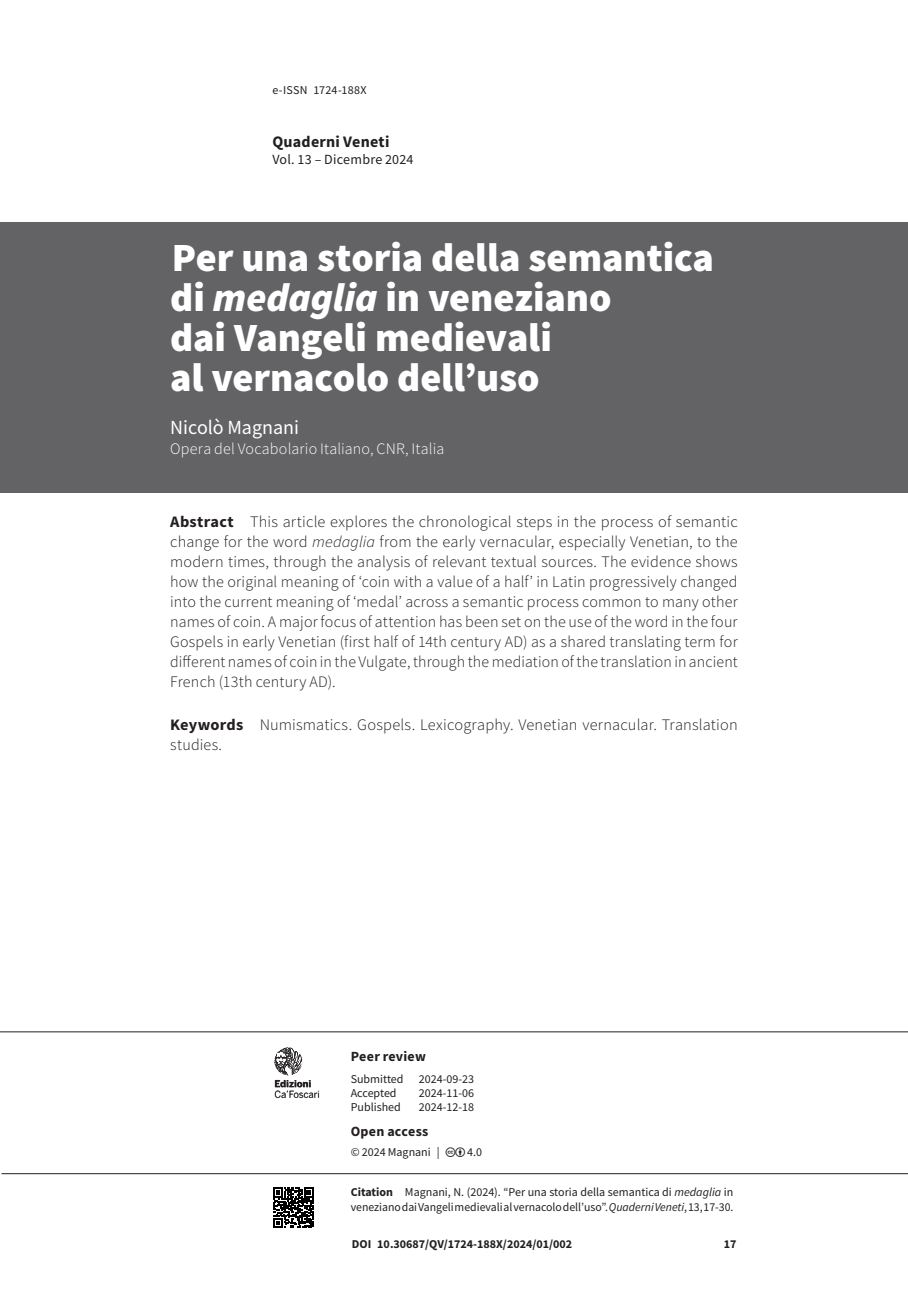
<style>
.page{position:relative;width:908px;height:1304px;background:#fff}
.page>*{position:absolute;margin:0;border:0;box-sizing:border-box;transform-origin:0 0}
.t1{font:900 40px/40px "Source Sans Pro";letter-spacing:-.005em;color:#fff}
.t2{font:20px "Source Sans Pro";color:#fff}
.t3{font:300 16px/20px "Source Sans Pro";letter-spacing:.01em;color:#231f20;text-align:justify}
.t4{font:300 16px "Source Sans Pro";letter-spacing:.01em;color:#fff}
.t5{font:700 16px "Source Sans Pro";letter-spacing:.015em;color:#231f20}
.t6{font:700 14px "Source Sans Pro";letter-spacing:.02em;color:#231f20}
.t7{font:14px "Source Sans Pro";letter-spacing:.015em;color:#231f20}
.t8{font:12px/15px "Source Sans Pro";color:#231f20}
.t9{font:700 12px "Source Sans Pro";color:#231f20}
.t10{font:12px "Source Sans Pro";letter-spacing:.02em;color:#231f20}
.t11{font:9.6px "Benton Sans";letter-spacing:-.01em;color:#231f20}
.t12{font:700 9.6px "Benton Sans";color:#231f20}
.s1{font-style:italic}
.s2{font-weight:700}
</style>
<div class="page">
<hr style="left:2px;top:1173px;width:905px;height:1px;background:#231f20">
<hr style="left:0;top:1031px;width:907px;height:1px;background:#231f20">
<svg style="left:274px;top:1047px;width:45px;height:51px"></svg>
<svg style="left:273px;top:1187px;width:40px;height:41px"></svg>
<div style="left:0;top:223px;width:907px;height:270px;background:#636366"></div>
<p class="t10" style="left:272px;top:82px;width:96px">e-ISSN 1724-188X</p>
<p class="t5" style="left:272px;top:131px;width:118px">Quaderni Veneti</p>
<p class="t7" style="left:272px;top:150px;width:142px">Vol. 13 – Dicembre 2024</p>
<h1 class="t1" style="left:170px;top:237px;width:545px">Per una storia della semantica di <span class="s1">medaglia</span> in veneziano<br>dai Vangeli medievali<br>al vernacolo dell’uso</h1>
<p class="t2" style="left:170px;top:415px;width:130px">Nicolò Magnani</p>
<p class="t4" style="left:170px;top:439px;width:275px">Opera del Vocabolario Italiano, CNR, Italia</p>
<p class="t3" style="left:170px;top:512px;width:569px"><span class="s2">Abstract</span> This article explores the chronological steps in the process of semantic change for the word <span class="s1">medaglia</span> from the early vernacular, especially Venetian, to the modern times, through the analysis of relevant textual sources. The evidence shows how the original meaning of ‘coin with a value of a half’ in Latin progressively changed into the current meaning of ‘medal’ across a semantic process common to many other names of coin. A major focus of attention has been set on the use of the word in the four Gospels in early Venetian (first half of 14th century AD) as a shared translating term for different names of coin in the Vulgate, through the mediation of the translation in ancient French (13th century AD).</p>
<p class="t3" style="left:170px;top:715px;width:568px"><span class="s2">Keywords</span> Numismatics. Gospels. Lexicography. Venetian vernacular. Translation studies.</p>
<p class="t12" style="left:274px;top:1078px;width:38px">Edizioni</p>
<p class="t11" style="left:274px;top:1088px;width:47px">Ca’Foscari</p>
<p class="t6" style="left:350px;top:1046px;width:77px">Peer review</p>
<p class="t8" style="left:350px;top:1071px;width:54px">Submitted</p>
<p class="t8" style="left:418px;top:1071px;width:57px">2024-09-23</p>
<p class="t8" style="left:350px;top:1085px;width:47px">Accepted</p>
<p class="t8" style="left:418px;top:1085px;width:57px">2024-11-06</p>
<p class="t8" style="left:350px;top:1099px;width:52px">Published</p>
<p class="t8" style="left:418px;top:1099px;width:57px">2024-12-18</p>
<p class="t6" style="left:350px;top:1122px;width:79px">Open access</p>
<p class="t8" style="left:350px;top:1144px;width:90px">© 2024 Magnani |</p>
<p class="t8" style="left:467px;top:1144px;width:16px">4.0</p>
<p class="t8" style="left:350px;top:1184px;width:384px"><span class="s2">Citation</span> Magnani, N. (2024). “Per una storia della semantica di <span class="s1">medaglia</span> in veneziano dai Vangeli medievali al vernacolo dell’uso”. <span class="s1">Quaderni Veneti</span>, 13, 17-30.</p>
<p class="t9" style="left:351px;top:1235px;width:222px">DOI 10.30687/QV/1724-188X/2024/01/002</p>
<p class="t9" style="left:723px;top:1236px;width:14px">17</p>
</div>
